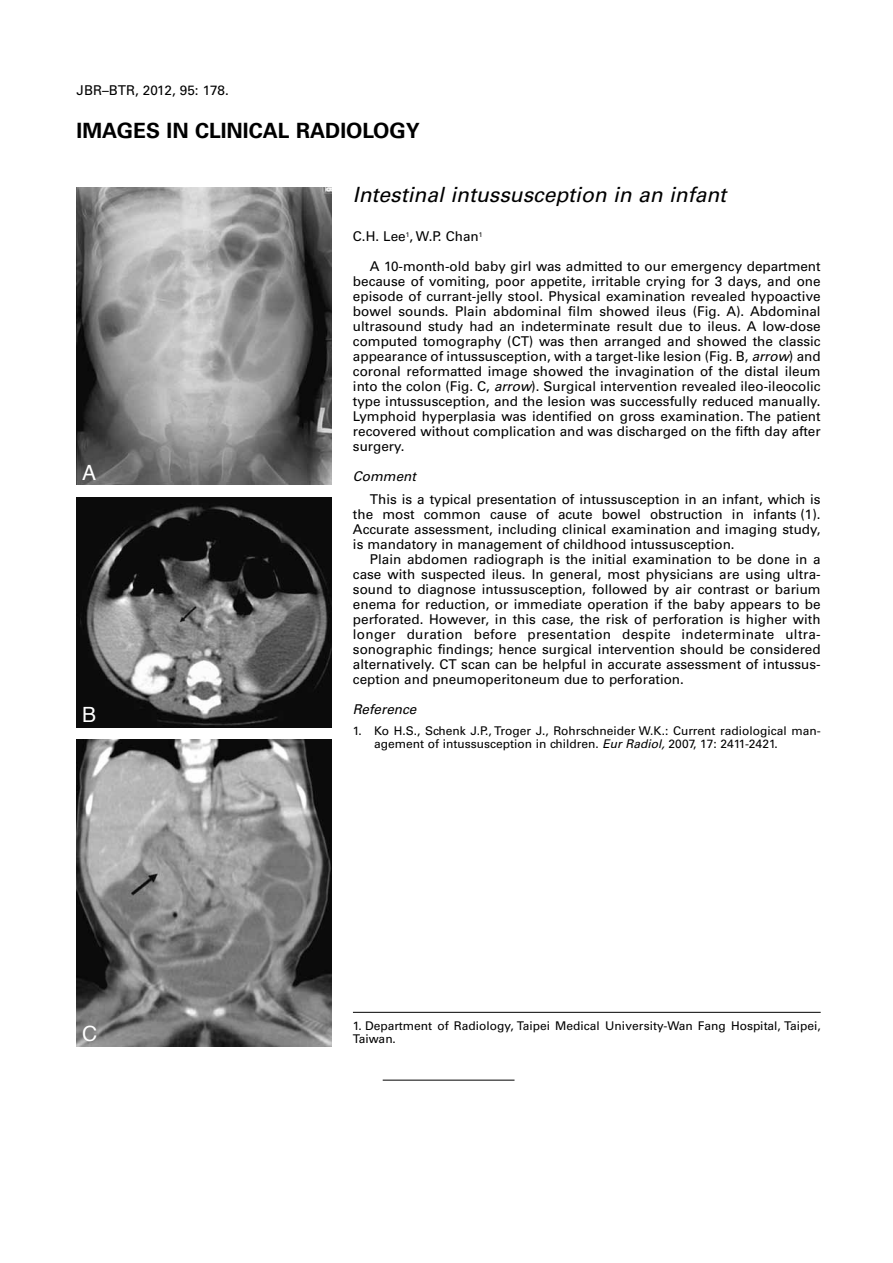
<style>
.page{position:relative;width:893px;height:1263px;background:#fff}
.page>*{position:absolute;margin:0;border:0;box-sizing:border-box;transform-origin:0 0}
.t1{font:italic 21px "Univers";color:#000}
.t2{font:700 21px "Univers";color:#000}
.t3{font:21px "Helvetica";color:#fff}
.t4{font:13.5px/15px "Univers";color:#000;text-align:justify}
.t5{font:italic 13.5px "Univers";color:#000}
.t6{font:12px/13.5px "Univers";color:#000}
.s1{font-style:italic}
</style>
<div class="page">
<hr style="left:353px;top:1012px;width:468px;height:1px;background:#000">
<hr style="left:383px;top:1080px;width:131px;height:1px;background:#000">
<img style="left:77px;top:187px;width:255px;height:298px">
<img style="left:77px;top:497px;width:255px;height:230px">
<img style="left:77px;top:740px;width:255px;height:306px">
<p class="t4" style="left:77px;top:84px;width:154px">JBR–BTR, 2012, 95: 178.</p>
<h1 class="t2" style="left:77px;top:123px;width:345px">IMAGES IN CLINICAL RADIOLOGY</h1>
<h1 class="t3" style="left:82px;top:463px;width:16px">A</h1>
<h1 class="t3" style="left:82px;top:706px;width:16px">B</h1>
<h1 class="t3" style="left:82px;top:1025px;width:17px">C</h1>
<h1 class="t1" style="left:353px;top:187px;width:375px">Intestinal intussusception in an infant</h1>
<p class="t4" style="left:353px;top:230px;width:131px">C.H. Lee<sup>1</sup>, W.P. Chan<sup>1</sup></p>
<p class="t4" style="left:353px;top:260px;width:469px;text-indent:17px">A 10-month-old baby girl was admitted to our emergency department because of vomiting, poor appetite, irritable crying for 3 days, and one episode of currant-jelly stool. Physical examination revealed hypoactive bowel sounds. Plain abdominal film showed ileus (Fig. A). Abdominal ultrasound study had an indeterminate result due to ileus. A low-dose computed tomography (CT) was then arranged and showed the classic appearance of intussusception, with a target-like lesion (Fig. B, <span class="s1">arrow</span>) and coronal reformatted image showed the invagination of the distal ileum into the colon (Fig. C, <span class="s1">arrow</span>). Surgical intervention revealed ileo-ileocolic type intussusception, and the lesion was successfully reduced manually.<br>Lymphoid hyperplasia was identified on gross examination. The patient recovered without complication and was discharged on the fifth day after surgery.</p>
<p class="t5" style="left:353px;top:472px;width:64px">Comment</p>
<p class="t4" style="left:353px;top:493px;width:469px;text-indent:17px">This is a typical presentation of intussusception in an infant, which is the most common cause of acute bowel obstruction in infants (1).<br>Accurate assessment, including clinical examination and imaging study, is mandatory in management of childhood intussusception.</p>
<p class="t4" style="left:353px;top:553px;width:469px;text-indent:17px">Plain abdomen radiograph is the initial examination to be done in a case with suspected ileus. In general, most physicians are using ultra&shy;sound to diagnose intussusception, followed by air contrast or barium enema for reduction, or immediate operation if the baby appears to be perforated. However, in this case, the risk of perforation is higher with longer duration before presentation despite indeterminate ultra&shy;sonographic findings; hence surgical intervention should be considered alternatively. CT scan can be helpful in accurate assessment of intussus&shy;ception and pneumoperitoneum due to perforation.</p>
<p class="t5" style="left:353px;top:704px;width:65px">Reference</p>
<p class="t6" style="left:374px;top:725px;width:448px;text-indent:-21px">1. Ko H.S., Schenk J.P., Troger J., Rohrschneider W.K.: Current radiological man&shy;agement of intussusception in children. <span class="s1">Eur Radiol,</span> 2007, 17: 2411-2421.</p>
<p class="t6" style="left:353px;top:1019px;width:469px">1. Department of Radiology, Taipei Medical University-Wan Fang Hospital, Taipei,<br>Taiwan.</p>
</div>
